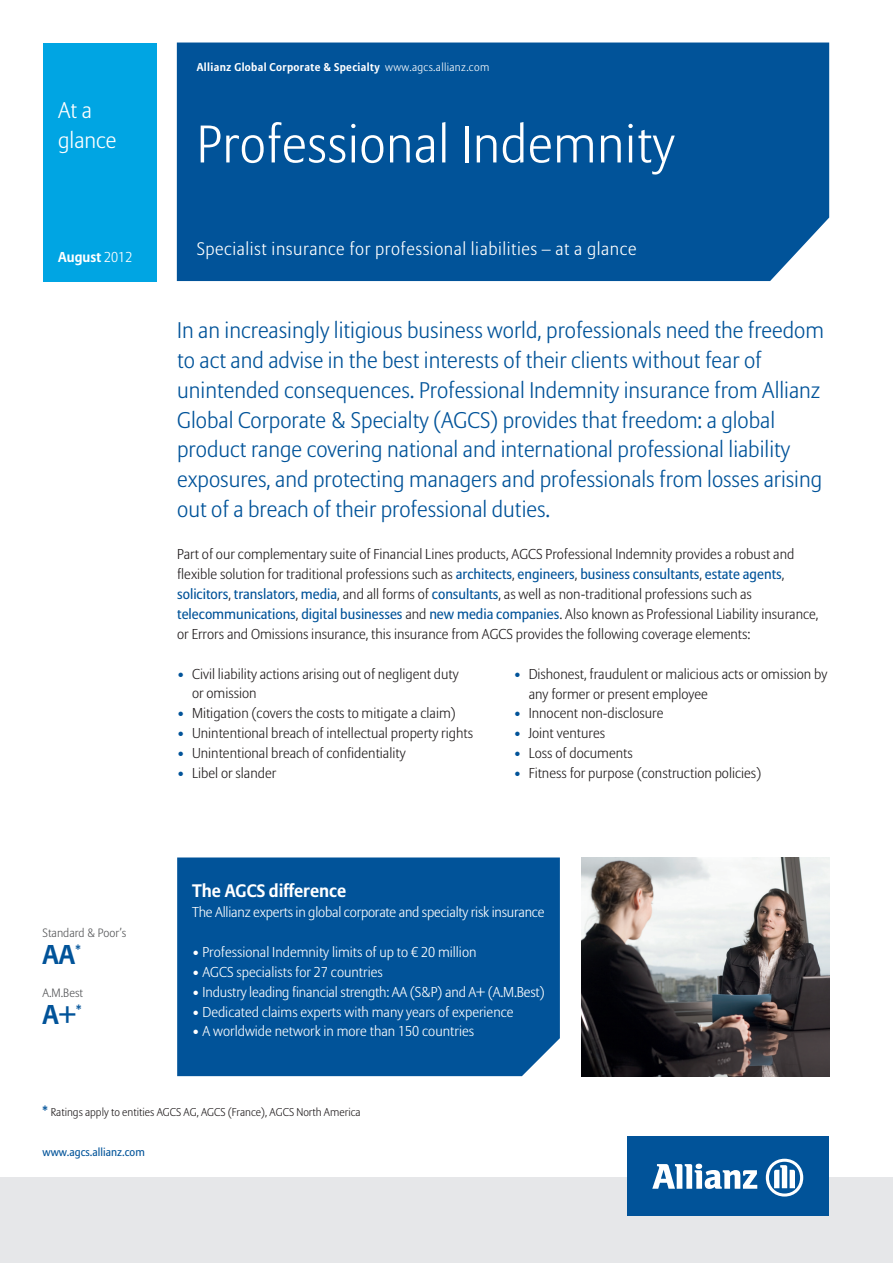
<style>
.page{position:relative;width:893px;height:1263px;background:#fff}
.page>*{position:absolute;margin:0;border:0;box-sizing:border-box;transform-origin:0 0}
.t1{font:300 52.5px "Allianz Sans";letter-spacing:.01em;color:#fff}
.t2{font:700 27px "Allianz Sans";color:#015399}
.t3{font:300 22.5px/29.8px "Allianz Sans";color:#015399}
.t4{font:300 22.5px/29.8px "Allianz Sans";color:#fff}
.t5{font:300 18px "Allianz Sans";letter-spacing:.03em;color:#fff}
.t6{font:700 18px "Allianz Sans";color:#fff}
.t7{font:300 14.25px/20px "Allianz Sans";color:#231f20}
.t8{font:300 14.25px "Allianz Sans";color:#fff}
.t9{font:700 14.25px "Allianz Sans";color:#fff}
.t10{font:300 12px "Allianz Sans";color:#57585a}
.t11{font:300 11.25px "Allianz Sans";color:#231f20}
.t12{font:700 11.25px "Allianz Sans";letter-spacing:.03em;color:#fff}
.t13{font:11.25px "Allianz Sans";color:#015399}
.s1{font-weight:300}
.s2{font-weight:400;color:#015399}
.s3{color:#015399}
.s4{font-weight:700;font-size:14.25px;color:#015399}
</style>
<div class="page">
<div style="left:0;top:1178px;width:893px;height:85px;background:#e6e7e9"></div>
<div style="left:177px;top:43px;width:652px;height:238px;background:#015399"></div>
<div style="left:43px;top:43px;width:114px;height:239px;background:#00a5e3"></div>
<div style="left:627px;top:1136px;width:202px;height:79px;background:#015399"></div>
<svg style="left:652px;top:1164px;width:105px;height:25px"></svg>
<svg style="left:766px;top:1159px;width:37px;height:37px"></svg>
<div style="left:177px;top:857px;width:383px;height:219px;background:#015399"></div>
<img style="left:581px;top:857px;width:248px;height:219px">
<h3 class="t4" style="left:58px;top:96px;width:60px">At a glance</h3>
<p class="t9" style="left:58px;top:248px;width:76px">August <span class="s1">2012</span></p>
<p class="t10" style="left:43px;top:925px;width:85px">Standard &amp; Poor’s</p>
<h2 class="t2" style="left:43px;top:937px;width:40px">AA<sup>*</sup></h2>
<p class="t10" style="left:43px;top:985px;width:42px">A.M.Best</p>
<h2 class="t2" style="left:43px;top:997px;width:40px">A+<sup>*</sup></h2>
<p class="t12" style="left:197px;top:60px;width:294px">Allianz Global Corporate &amp; Specialty <span class="s1">www.agcs.allianz.com</span></p>
<h1 class="t1" style="left:197px;top:113px;width:480px">Professional Indemnity</h1>
<p class="t5" style="left:197px;top:238px;width:441px">Specialist insurance for professional liabilities – at a glance</p>
<p class="t3" style="left:177px;top:316px;width:648px">In an increasingly litigious business world, professionals need the freedom to act and advise in the best interests of their clients without fear of unintended consequences. Professional Indemnity insurance from Allianz Global Corporate &amp; Specialty (AGCS) provides that freedom: a global product range covering national and international professional liability exposures, and protecting managers and professionals from losses arising out of a breach of their professional duties.</p>
<p class="t7" style="left:177px;top:545px;width:643px">Part of our complementary suite of Financial Lines products, AGCS Professional Indemnity provides a robust and flexible solution for traditional professions such as <span class="s2">architects</span>, <span class="s2">engineers</span>, <span class="s2">business consultants</span>, <span class="s2">estate agents</span>, <span class="s2">solicitors</span>, <span class="s2">translators</span>, <span class="s2">media</span>, and all forms of <span class="s2">consultants</span>, as well as non-traditional professions such as <span class="s2">telecommunications</span>, <span class="s2">digital businesses</span> and <span class="s2">new media companies</span>. Also known as Professional Liability insurance, or Errors and Omissions insurance, this insurance from AGCS provides the following coverage elements:</p>
<p class="t7" style="left:192px;top:664px;width:268px;text-indent:-15px"><span class="s3">•</span> Civil liability actions arising out of negligent duty or omission</p>
<p class="t7" style="left:177px;top:704px;width:280px"><span class="s3">•</span> Mitigation (covers the costs to mitigate a claim)</p>
<p class="t7" style="left:177px;top:724px;width:297px"><span class="s3">•</span> Unintentional breach of intellectual property rights</p>
<p class="t7" style="left:177px;top:744px;width:230px"><span class="s3">•</span> Unintentional breach of confidentiality</p>
<p class="t7" style="left:177px;top:764px;width:101px"><span class="s3">•</span> Libel or slander</p>
<p class="t7" style="left:529px;top:664px;width:300px;text-indent:-15px"><span class="s3">•</span> Dishonest, fraudulent or malicious acts or omission by any former or present employee</p>
<p class="t7" style="left:514px;top:704px;width:151px"><span class="s3">•</span> Innocent non-disclosure</p>
<p class="t7" style="left:514px;top:724px;width:93px"><span class="s3">•</span> Joint ventures</p>
<p class="t7" style="left:514px;top:744px;width:120px"><span class="s3">•</span> Loss of documents</p>
<p class="t7" style="left:514px;top:764px;width:249px"><span class="s3">•</span> Fitness for purpose (construction policies)</p>
<p class="t6" style="left:192px;top:879px;width:155px">The AGCS difference</p>
<p class="t8" style="left:192px;top:904px;width:354px">The Allianz experts in global corporate and specialty risk insurance</p>
<p class="t8" style="left:192px;top:943px;width:286px">• Professional Indemnity limits of up to € 20 million</p>
<p class="t8" style="left:192px;top:963px;width:192px">• AGCS specialists for 27 countries</p>
<p class="t8" style="left:192px;top:983px;width:354px">• Industry leading financial strength: AA (S&amp;P) and A+ (A.M.Best)</p>
<p class="t8" style="left:192px;top:1003px;width:323px">• Dedicated claims experts with many years of experience</p>
<p class="t8" style="left:192px;top:1023px;width:283px">• A worldwide network in more than 150 countries</p>
<p class="t11" style="left:43px;top:1105px;width:320px"><span class="s4">*</span> Ratings apply to entities AGCS AG, AGCS (France), AGCS North America</p>
<p class="t13" style="left:43px;top:1145px;width:104px">www.agcs.allianz.com</p>
</div>
